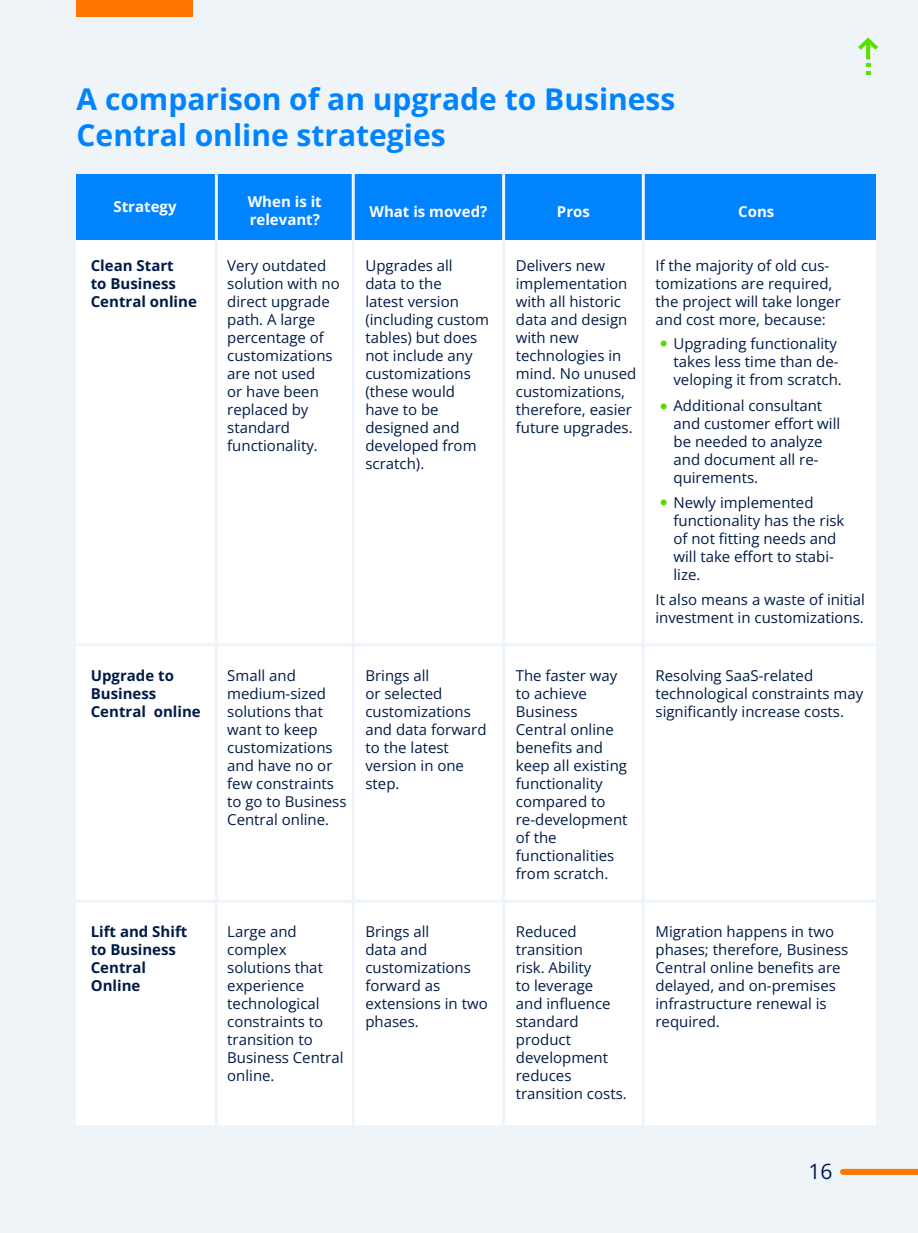
<style>
.page{position:relative;width:918px;height:1233px;background:#eff4f9}
.page>*{position:absolute;margin:0;border:0;box-sizing:border-box;transform-origin:0 0}
.t1{font:700 30px/36px "Open Sans";color:#0083ff}
.t2{font:21px "Open Sans";color:#001b47}
.t3{font:15px/18px "Open Sans";color:#001b47}
.t4{font:700 15px/18px "Open Sans";color:#001b47}
.t5{font:700 15px/18px "Open Sans";color:#fff}
</style>
<div class="page">
<div style="left:76px;top:0;width:117px;height:16px;background:#ff7600"></div>
<div style="left:843px;top:1169px;width:75px;height:6px;background:#ff7600"></div>
<div style="left:76px;top:174px;width:800px;height:66px;background:#0083ff"></div>
<div style="left:76px;top:240px;width:800px;height:885px;background:#fff"></div>
<hr style="left:215px;top:174px;width:3px;height:1050px;background:#eff4f9">
<hr style="left:76px;top:643px;width:800px;height:3px;background:#eff4f9">
<hr style="left:76px;top:900px;width:800px;height:3px;background:#eff4f9">
<hr style="left:352px;top:174px;width:3px;height:1050px;background:#eff4f9">
<hr style="left:502px;top:174px;width:3px;height:951px;background:#eff4f9">
<hr style="left:642px;top:174px;width:3px;height:951px;background:#eff4f9">
<svg style="left:661px;top:340px;width:6px;height:6px"></svg>
<svg style="left:661px;top:404px;width:6px;height:6px"></svg>
<svg style="left:661px;top:500px;width:6px;height:6px"></svg>
<svg style="left:858px;top:38px;width:20px;height:37px"></svg>
<h1 class="t1" style="left:76px;top:80px;width:600px">A comparison of an upgrade to Business<br>Central online strategies</h1>
<p class="t5" style="left:114px;top:197px;width:65px">Strategy</p>
<p class="t5" style="left:248px;top:192px;width:75px">When is it relevant?</p>
<p class="t5" style="left:370px;top:202px;width:119px">What is moved?</p>
<p class="t5" style="left:557px;top:202px;width:34px">Pros</p>
<p class="t5" style="left:738px;top:202px;width:38px">Cons</p>
<p class="t3" style="left:227px;top:256px;width:114px">Very outdated solution with no direct upgrade path. A large percentage of customizations are not used<br>or have been replaced by standard functionality.</p>
<p class="t3" style="left:365px;top:256px;width:125px">Upgrades all<br>data to the<br>latest version (including custom tables) but does not include any customizations (these would have to be designed and developed from scratch).</p>
<p class="t3" style="left:516px;top:256px;width:122px">Delivers new implementation with all historic data and design with new technologies in mind. No unused customizations, therefore, easier future upgrades.</p>
<p class="t3" style="left:656px;top:256px;width:187px">If the majority of old cus&shy;tomizations are required, the project will take longer and cost more, because:</p>
<p class="t4" style="left:91px;top:256px;width:108px">Clean Start<br>to Business<br>Central online</p>
<p class="t3" style="left:674px;top:334px;width:170px">Upgrading functionality takes less time than de&shy;veloping it from scratch.</p>
<p class="t3" style="left:674px;top:396px;width:168px">Additional consultant and customer effort will be needed to analyze and document all re&shy;quirements.</p>
<p class="t3" style="left:674px;top:493px;width:172px">Newly implemented functionality has the risk of not fitting needs and will take effort to stabi&shy;lize.</p>
<p class="t4" style="left:91px;top:666px;width:112px">Upgrade to<br>Business<br>Central online</p>
<p class="t3" style="left:227px;top:666px;width:121px">Small and medium-sized solutions that want to keep customizations and have no or few constraints to go to Business<br>Central online.</p>
<p class="t3" style="left:365px;top:666px;width:123px">Brings all<br>or selected customizations and data forward to the latest version in one step.</p>
<p class="t3" style="left:516px;top:666px;width:113px">The faster way to achieve<br>Business<br>Central online benefits and keep all existing functionality compared to re-development of the functionalities from scratch.</p>
<p class="t3" style="left:656px;top:591px;width:211px">It also means a waste of initial investment in customizations.</p>
<p class="t3" style="left:656px;top:666px;width:209px">Resolving SaaS-related technological constraints may significantly increase costs.</p>
<p class="t4" style="left:91px;top:922px;width:98px">Lift and Shift to Business<br>Central<br>Online</p>
<p class="t3" style="left:227px;top:922px;width:118px">Large and complex solutions that experience technological constraints to transition to<br>Business Central online.</p>
<p class="t3" style="left:365px;top:922px;width:124px">Brings all<br>data and customizations forward as extensions in two phases.</p>
<p class="t3" style="left:516px;top:922px;width:112px">Reduced transition<br>risk. Ability<br>to leverage<br>and influence standard product development reduces transition costs.</p>
<p class="t3" style="left:656px;top:922px;width:194px">Migration happens in two phases; therefore, Business<br>Central online benefits are delayed, and on-premises infrastructure renewal is required.</p>
<h2 class="t2" style="left:808px;top:1157px;width:26px">16</h2>
</div>
